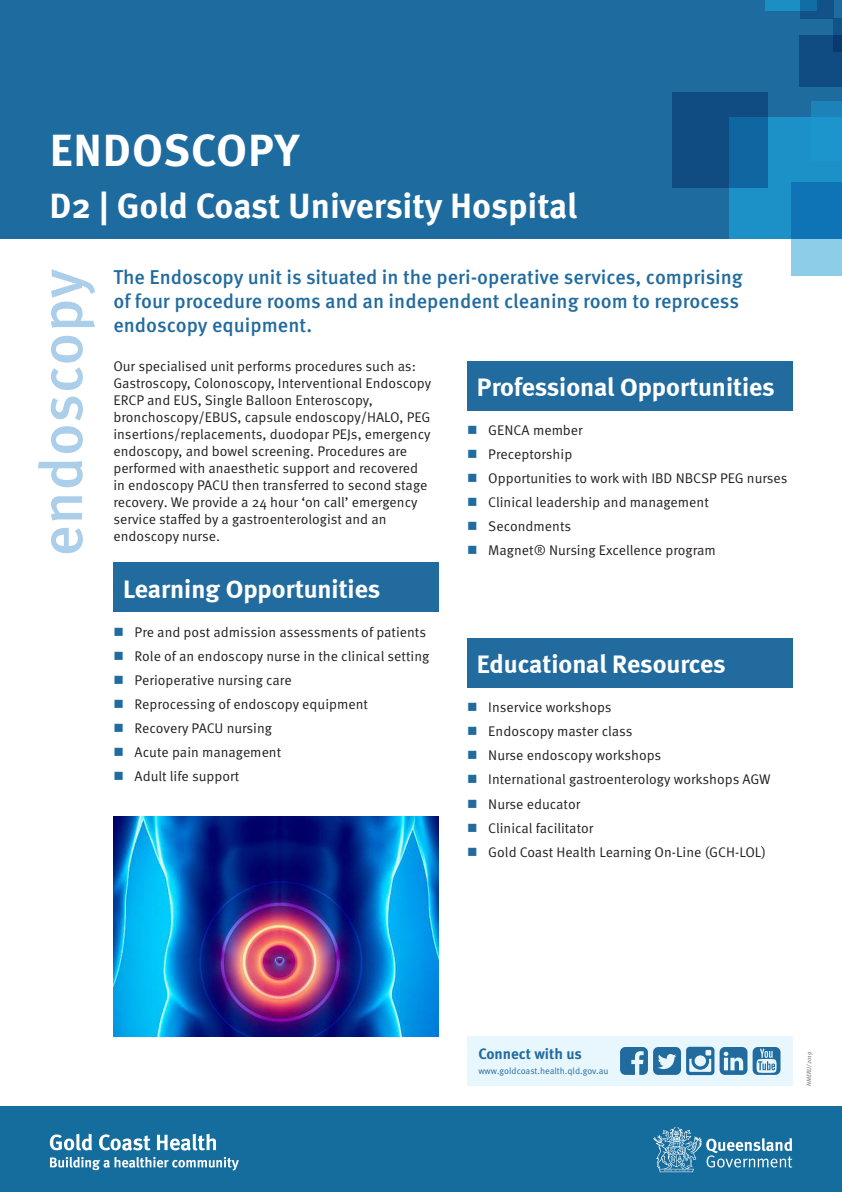
<style>
.page{position:relative;width:842px;height:1192px;background:#fff}
.page>*{position:absolute;margin:0;border:0;box-sizing:border-box;transform-origin:0 0}
.t1{font:500 60px "Meta Pro";letter-spacing:.01em;color:#abceea}
.t2{font:700 45px "Meta Pro";letter-spacing:.02em;color:#fff}
.t3{font:700 35px "Meta Pro";letter-spacing:-.005em;color:#fff}
.t4{font:700 26px "Meta";color:#fff}
.t5{font:500 20px/24px "Meta Pro";color:#216b9e}
.t6{font:700 15px "Meta Pro";color:#216b9e}
.t7{font:14px/24.1px "Meta Pro Norm";color:#231f20}
.t8{font:9px "Meta Pro Norm";color:#216b9e}
.t9{font:6px "Meta Pro Norm Ita";letter-spacing:-.01em;color:#69696c}
</style>
<div class="page">
<div style="left:0;top:0;width:842px;height:239px;background:#1d6b9f"></div>
<div style="left:729px;top:117px;width:113px;height:122px;background:#1b91c7"></div>
<svg style="left:672px;top:92px;width:96px;height:96px;background:#0f528a"></svg>
<div style="left:811px;top:101px;width:31px;height:60px;background:linear-gradient(to bottom,#1c86bb,#1b9bd1)"></div>
<svg style="left:791px;top:182px;width:51px;height:93px;background:#3f96c8"></svg>
<div style="left:799px;top:35px;width:43px;height:52px;background:#104b81"></div>
<svg style="left:834px;top:19px;width:8px;height:33px"></svg>
<div style="left:765px;top:0;width:52px;height:11px;background:#1b8ec4"></div>
<svg style="left:800px;top:0;width:33px;height:19px"></svg>
<div style="left:0;top:1107px;width:842px;height:85px;background:#156d9d"></div>
<svg style="left:653px;top:1127px;width:139px;height:45px"></svg>
<svg style="left:50px;top:1134px;width:42px;height:16px"></svg>
<svg style="left:99px;top:1134px;width:51px;height:17px"></svg>
<svg style="left:157px;top:1134px;width:59px;height:17px"></svg>
<svg style="left:50px;top:1157px;width:189px;height:14px"></svg>
<div style="left:467px;top:1036px;width:325px;height:50px;background:#e8f6fd"></div>
<svg style="left:620px;top:1047px;width:94px;height:28px"></svg>
<svg style="left:720px;top:1047px;width:27px;height:28px"></svg>
<svg style="left:753px;top:1047px;width:27px;height:28px"></svg>
<div style="left:467px;top:638px;width:325px;height:49px;background:#216b9e"></div>
<img style="left:113px;top:816px;width:326px;height:220px">
<div style="left:467px;top:361px;width:325px;height:49px;background:#216b9e"></div>
<div style="left:113px;top:563px;width:326px;height:49px;background:#216b9e"></div>
<h2 class="t2" style="left:50px;top:116px;width:251px">ENDOSCOPY</h2>
<h3 class="t3" style="left:50px;top:179px;width:529px">D2 | Gold Coast University Hospital</h3>
<h1 class="t1" style="left:15px;top:557px;width:289px;rotate:-90deg">endoscopy</h1>
<h3 class="t5" style="left:113px;top:264px;width:631px">The Endoscopy unit is situated in the peri-operative services, comprising of four procedure rooms and an independent cleaning room to reprocess endoscopy equipment.</h3>
<p class="t7" style="left:113px;top:357px;width:319px;line-height:17px">Our specialised unit performs procedures such as:<br>Gastroscopy, Colonoscopy, Interventional Endoscopy ERCP and EUS, Single Balloon Enteroscopy, bronchoscopy/EBUS, capsule endoscopy/HALO, PEG insertions/replacements, duodopar PEJs, emergency endoscopy, and bowel screening. Procedures are performed with anaesthetic support and recovered in endoscopy PACU then transferred to second stage recovery. We provide a 24 hour ‘on call’ emergency service staffed by a gastroenterologist and an</p>
<h3 class="t4" style="left:477px;top:371px;width:299px">Professional Opportunities</h3>
<p class="t7" style="left:488px;top:417px;width:301px">GENCA member<br>Preceptorship<br>Opportunities to work with IBD NBCSP PEG nurses<br>Clinical leadership and management<br>Secondments<br>Magnet® Nursing Excellence program</p>
<p class="t7" style="left:113px;top:523px;width:108px">endoscopy nurse.</p>
<h3 class="t4" style="left:123px;top:573px;width:258px">Learning Opportunities</h3>
<p class="t7" style="left:135px;top:619px;width:296px">Pre and post admission assessments of patients<br>Role of an endoscopy nurse in the clinical setting<br>Perioperative nursing care<br>Reprocessing of endoscopy equipment<br>Recovery PACU nursing<br>Acute pain management<br>Adult life support</p>
<h3 class="t4" style="left:477px;top:648px;width:250px">Educational Resources</h3>
<p class="t7" style="left:488px;top:694px;width:284px">Inservice workshops<br>Endoscopy master class<br>Nurse endoscopy workshops<br>International gastroenterology workshops AGW<br>Nurse educator<br>Clinical facilitator<br>Gold Coast Health Learning On-Line (GCH-LOL)</p>
<p class="t6" style="left:478px;top:1042px;width:105px">Connect with us</p>
<p class="t8" style="left:478px;top:1064px;width:132px">www.goldcoast.health.qld.gov.au</p>
<p class="t9" style="left:804px;top:1086px;width:36px;rotate:-90deg">NMERU/2019</p>
</div>
